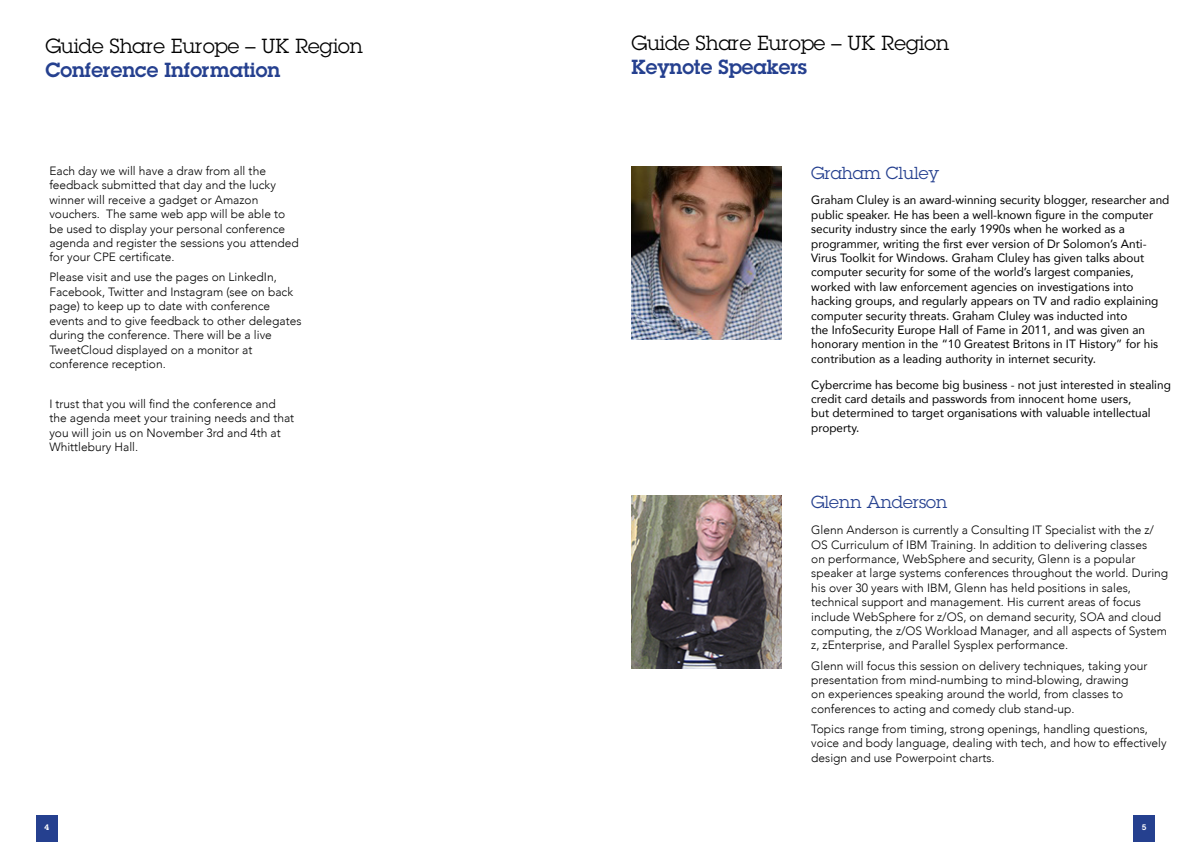
<style>
.page{position:relative;width:1191px;height:842px;background:#fff}
.page>*{position:absolute;margin:0;border:0;box-sizing:border-box;transform-origin:0 0}
.t1{font:20px "Lubalin Graph Std";color:#000}
.t2{font:600 20px "Lubalin Graph Std";color:#25408f}
.t3{font:17px "Lubalin Graph Std";color:#25408f}
.t4{font:300 12px/14.4px "Avenir";color:#000}
.t5{font:12px/14.4px "Avenir";color:#000101}
.t6{font:600 7.9px "Lubalin Graph Std";color:#fff}
</style>
<div class="page">
<div style="left:36px;top:815px;width:22px;height:27px;background:#25408f"></div>
<div style="left:1133px;top:815px;width:22px;height:27px;background:#25408f"></div>
<img style="left:631px;top:495px;width:150px;height:173px">
<img style="left:631px;top:166px;width:150px;height:173px">
<h1 class="t1" style="left:45px;top:33px;width:319px">Guide Share Europe – UK Region</h1>
<h1 class="t2" style="left:45px;top:56px;width:236px">Conference Information</h1>
<p class="t4" style="left:49px;top:164px;width:251px">Each day we will have a draw from all the feedback submitted that day and the lucky winner will receive a gadget or Amazon vouchers. The same web app will be able to be used to display your personal conference agenda and register the sessions you attended for your CPE certificate.</p>
<p class="t4" style="left:49px;top:270px;width:254px">Please visit and use the pages on LinkedIn, Facebook, Twitter and Instagram (see on back page) to keep up to date with conference events and to give feedback to other delegates during the conference. There will be a live TweetCloud displayed on a monitor at conference reception.</p>
<p class="t4" style="left:49px;top:397px;width:246px">I trust that you will find the conference and the agenda meet your training needs and that you will join us on November 3rd and 4th at Whittlebury Hall.</p>
<h1 class="t1" style="left:631px;top:31px;width:319px">Guide Share Europe – UK Region</h1>
<h1 class="t2" style="left:631px;top:54px;width:177px">Keynote Speakers</h1>
<h2 class="t3" style="left:811px;top:162px;width:130px">Graham Cluley</h2>
<p class="t5" style="left:811px;top:193px;width:359px">Graham Cluley is an award-winning security blogger, researcher and public speaker. He has been a well-known figure in the computer security industry since the early 1990s when he worked as a programmer, writing the first ever version of Dr Solomon’s Anti-Virus Toolkit for Windows. Graham Cluley has given talks about computer security for some of the world’s largest companies, worked with law enforcement agencies on investigations into hacking groups, and regularly appears on TV and radio explaining computer security threats. Graham Cluley was inducted into<br>the InfoSecurity Europe Hall of Fame in 2011, and was given an honorary mention in the “10 Greatest Britons in IT History” for his contribution as a leading authority in internet security.</p>
<p class="t5" style="left:811px;top:377px;width:361px">Cybercrime has become big business - not just interested in stealing credit card details and passwords from innocent home users,<br>but determined to target organisations with valuable intellectual property.</p>
<h2 class="t3" style="left:811px;top:492px;width:137px">Glenn Anderson</h2>
<p class="t4" style="left:811px;top:523px;width:358px">Glenn Anderson is currently a Consulting IT Specialist with the z/ OS Curriculum of IBM Training. In addition to delivering classes<br>on performance, WebSphere and security, Glenn is a popular speaker at large systems conferences throughout the world. During his over 30 years with IBM, Glenn has held positions in sales, technical support and management. His current areas of focus include WebSphere for z/OS, on demand security, SOA and cloud computing, the z/OS Workload Manager, and all aspects of System z, zEnterprise, and Parallel Sysplex performance.</p>
<p class="t4" style="left:811px;top:658px;width:338px">Glenn will focus this session on delivery techniques, taking your presentation from mind-numbing to mind-blowing, drawing<br>on experiences speaking around the world, from classes to conferences to acting and comedy club stand-up.</p>
<p class="t4" style="left:811px;top:721px;width:357px">Topics range from timing, strong openings, handling questions, voice and body language, dealing with tech, and how to effectively design and use Powerpoint charts.</p>
<p class="t6" style="left:45px;top:822px;width:6px">4</p>
<p class="t6" style="left:1141px;top:822px;width:6px">5</p>
</div>
